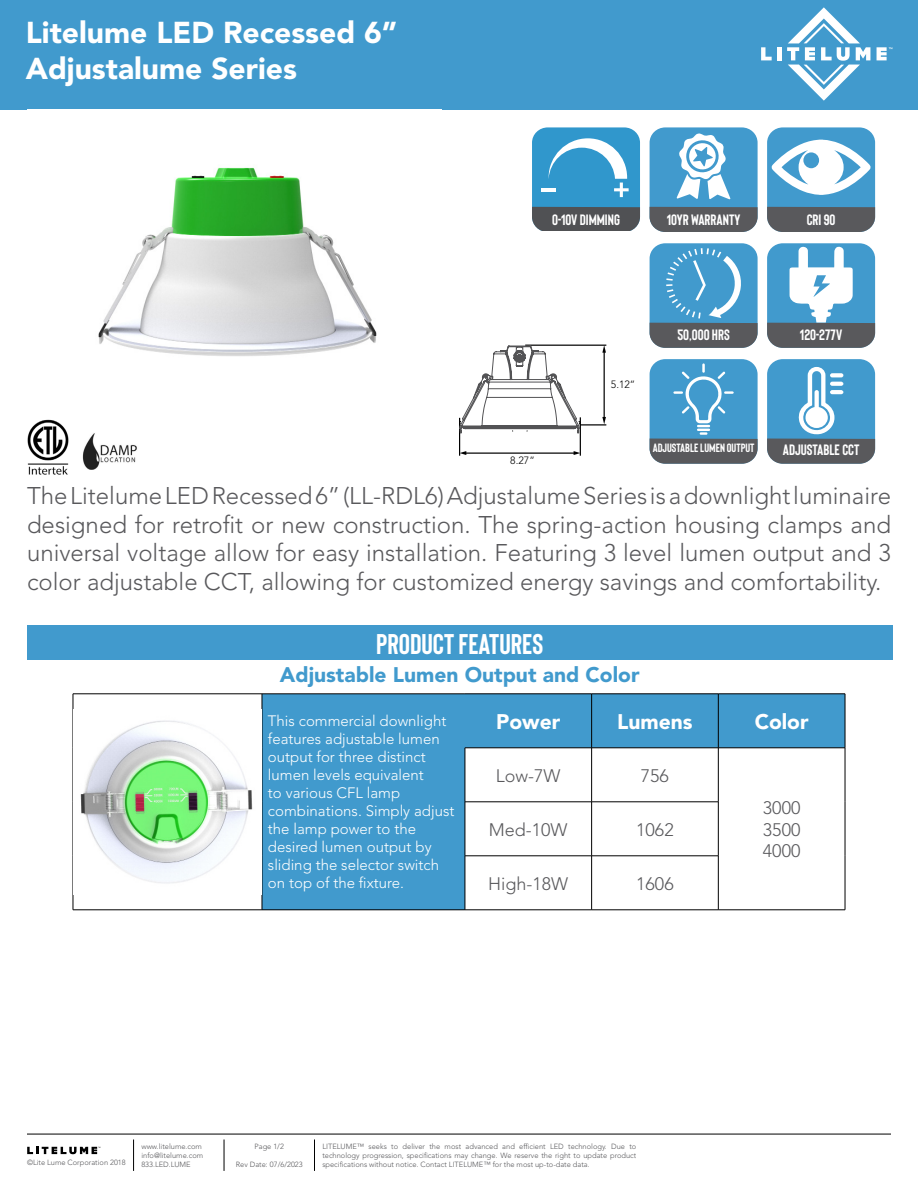
<style>
.page{position:relative;width:918px;height:1188px;background:#fff}
.page>*{position:absolute;margin:0;border:0;box-sizing:border-box;transform-origin:0 0}
.t1{font:900 30px/36px "Avenir LT Std";color:#fff}
.t2{font:700 28.5px "Bison";color:#fff}
.t3{font:300 24px/28.8px "Avenir LT Std";color:#59595c;text-align:justify}
.t4{font:900 21px "Avenir LT Std";color:#419acd}
.t5{font:900 21px "Avenir LT Std";color:#fff}
.t6{font:300 18px/21.6px "Avenir LT Std";color:#59595c;text-align:justify}
.t7{font:300 15px/18px "Avenir LT Std";color:#fff}
.t8{font:700 15px "Bison";color:#fff}
.t9{font:700 12px "Bison";color:#fff}
.t10{font:300 10.5px "Avenir LT Std";color:#000}
.t11{font:300 7.5px/9px "Avenir LT Std";color:#59595c;text-align:justify}
</style>
<div class="page">
<div style="left:0;top:0;width:918px;height:110px;background:#419acd"></div>
<svg style="left:761px;top:47px;width:11px;height:13px"></svg>
<div style="left:777px;top:47px;width:5px;height:13px;background:#fff"></div>
<svg style="left:787px;top:7px;width:83px;height:94px"></svg>
<svg style="left:877px;top:47px;width:16px;height:13px"></svg>
<hr style="left:27px;top:1134px;width:864px;height:1px;background:#000">
<hr style="left:133px;top:1140px;width:1px;height:31px;background:#000">
<hr style="left:224px;top:1140px;width:1px;height:31px;background:#000">
<hr style="left:314px;top:1140px;width:1px;height:31px;background:#000">
<svg style="left:27px;top:1147px;width:73px;height:7px"></svg>
<img style="left:46px;top:167px;width:331px;height:253px">
<div style="left:27px;top:625px;width:865px;height:35px;background:#419acd"></div>
<div style="left:262px;top:694px;width:203px;height:216px;background:#419acd"></div>
<div style="left:465px;top:695px;width:380px;height:53px;background:#419acd"></div>
<hr style="left:73px;top:694px;width:189px;height:1px;background:#000">
<hr style="left:73px;top:694px;width:1px;height:54px;background:#000">
<hr style="left:73px;top:748px;width:1px;height:54px;background:#000">
<hr style="left:73px;top:802px;width:1px;height:54px;background:#000">
<hr style="left:73px;top:856px;width:1px;height:54px;background:#000">
<hr style="left:73px;top:910px;width:189px;height:1px;background:#000">
<hr style="left:262px;top:694px;width:203px;height:1px;background:#000">
<hr style="left:262px;top:694px;width:1px;height:54px;background:#000">
<hr style="left:465px;top:694px;width:127px;height:1px;background:#000">
<hr style="left:592px;top:694px;width:126px;height:1px;background:#000">
<hr style="left:591px;top:694px;width:1px;height:54px;background:#000">
<hr style="left:718px;top:694px;width:127px;height:1px;background:#000">
<hr style="left:718px;top:694px;width:1px;height:54px;background:#000">
<hr style="left:845px;top:694px;width:1px;height:54px;background:#000">
<hr style="left:262px;top:748px;width:1px;height:54px;background:#000">
<hr style="left:465px;top:748px;width:127px;height:1px;background:#000">
<hr style="left:465px;top:748px;width:1px;height:54px;background:#000">
<hr style="left:592px;top:748px;width:126px;height:1px;background:#000">
<hr style="left:591px;top:748px;width:1px;height:54px;background:#000">
<hr style="left:718px;top:748px;width:127px;height:1px;background:#000">
<hr style="left:718px;top:748px;width:1px;height:54px;background:#000">
<hr style="left:845px;top:748px;width:1px;height:54px;background:#000">
<hr style="left:262px;top:802px;width:1px;height:54px;background:#000">
<hr style="left:465px;top:802px;width:127px;height:1px;background:#000">
<hr style="left:465px;top:802px;width:1px;height:54px;background:#000">
<hr style="left:592px;top:802px;width:126px;height:1px;background:#000">
<hr style="left:591px;top:802px;width:1px;height:54px;background:#000">
<hr style="left:718px;top:802px;width:1px;height:54px;background:#000">
<hr style="left:845px;top:802px;width:1px;height:54px;background:#000">
<hr style="left:262px;top:856px;width:1px;height:54px;background:#000">
<hr style="left:845px;top:856px;width:1px;height:54px;background:#000">
<hr style="left:465px;top:856px;width:127px;height:1px;background:#000">
<hr style="left:465px;top:856px;width:1px;height:54px;background:#000">
<hr style="left:592px;top:856px;width:126px;height:1px;background:#000">
<hr style="left:591px;top:856px;width:1px;height:54px;background:#000">
<hr style="left:718px;top:856px;width:1px;height:54px;background:#000">
<hr style="left:262px;top:910px;width:203px;height:1px;background:#000">
<hr style="left:465px;top:910px;width:127px;height:1px;background:#000">
<hr style="left:592px;top:910px;width:126px;height:1px;background:#000">
<hr style="left:718px;top:910px;width:127px;height:1px;background:#000">
<img style="left:80px;top:720px;width:173px;height:164px">
<div style="left:650px;top:127px;width:108px;height:105px;background:#419acd;border-radius:15px"></div>
<div style="left:650px;top:207px;width:108px;height:25px;background:#59595c"></div>
<svg style="left:677px;top:133px;width:53px;height:66px"></svg>
<div style="left:650px;top:243px;width:108px;height:105px;background:#419acd;border-radius:15px"></div>
<svg style="left:650px;top:248px;width:108px;height:100px"></svg>
<div style="left:650px;top:359px;width:108px;height:105px;background:#419acd;border-radius:15px"></div>
<svg style="left:650px;top:363px;width:108px;height:101px"></svg>
<div style="left:767px;top:359px;width:108px;height:105px;background:#419acd;border-radius:15px"></div>
<svg style="left:767px;top:367px;width:108px;height:97px"></svg>
<div style="left:767px;top:243px;width:108px;height:105px;background:#419acd;border-radius:15px"></div>
<svg style="left:767px;top:246px;width:108px;height:102px"></svg>
<div style="left:767px;top:127px;width:108px;height:105px;background:#419acd;border-radius:15px"></div>
<div style="left:767px;top:207px;width:108px;height:25px;background:#59595c"></div>
<svg style="left:772px;top:140px;width:98px;height:55px"></svg>
<img style="left:82px;top:433px;width:55px;height:37px">
<img style="left:27px;top:420px;width:42px;height:54px">
<hr style="left:580px;top:417px;width:1px;height:39px;background:#000">
<hr style="left:459px;top:418px;width:1px;height:38px;background:#000">
<hr style="left:465px;top:453px;width:110px;height:1px;background:#000">
<svg style="left:574px;top:451px;width:6px;height:4px"></svg>
<svg style="left:460px;top:451px;width:6px;height:4px"></svg>
<hr style="left:525px;top:345px;width:81px;height:1px;background:#000">
<hr style="left:580px;top:424px;width:26px;height:2px;background:#000">
<hr style="left:604px;top:351px;width:1px;height:67px;background:#000">
<svg style="left:602px;top:417px;width:4px;height:7px"></svg>
<svg style="left:602px;top:345px;width:4px;height:8px"></svg>
<svg style="left:459px;top:345px;width:121px;height:88px"></svg>
<svg style="left:533px;top:127px;width:107px;height:103px;background:#4d92b7"></svg>
<hr style="left:541px;top:188px;width:15px;height:3px;background:#fff">
<h1 class="t1" style="left:26px;top:14px;width:373px">Litelume LED Recessed 6”<br>Adjustalume Series</h1>
<h3 class="t8" style="left:552px;top:211px;width:69px">0-10V DIMMING</h3>
<h3 class="t8" style="left:667px;top:211px;width:75px">10YR WARRANTY</h3>
<h3 class="t8" style="left:807px;top:211px;width:30px">CRI 90</h3>
<h3 class="t10" style="left:510px;top:454px;width:26px">8.27”</h3>
<h3 class="t10" style="left:611px;top:378px;width:26px">5.12”</h3>
<h3 class="t8" style="left:677px;top:327px;width:54px">50,000 HRS</h3>
<h3 class="t8" style="left:800px;top:327px;width:44px">120-277V</h3>
<h3 class="t9" style="left:653px;top:442px;width:103px">ADJUSTABLE LUMEN OUTPUT</h3>
<h3 class="t8" style="left:783px;top:441px;width:78px">ADJUSTABLE CCT</h3>
<p class="t3" style="left:27px;top:481px;width:866px">The Litelume LED Recessed 6” (LL-RDL6) Adjustalume Series is a downlight luminaire designed for retrofit or new construction. The spring-action housing clamps and universal voltage allow for easy installation. Featuring 3 level lumen output and 3 color adjustable CCT, allowing for customized energy savings and comfortability.</p>
<h2 class="t2" style="left:376px;top:628px;width:168px">PRODUCT FEATURES</h2>
<h3 class="t4" style="left:280px;top:662px;width:361px">Adjustable Lumen Output and Color</h3>
<p class="t7" style="left:268px;top:712px;width:188px">This commercial downlight features adjustable lumen output for three distinct lumen levels equivalent<br>to various CFL lamp combinations. Simply adjust the lamp power to the desired lumen output by sliding the selector switch on top of the fixture.</p>
<h3 class="t5" style="left:496px;top:709px;width:66px">Power</h3>
<h3 class="t5" style="left:617px;top:709px;width:77px">Lumens</h3>
<h3 class="t5" style="left:755px;top:709px;width:56px">Color</h3>
<h3 class="t6" style="left:496px;top:765px;width:66px">Low-7W</h3>
<h3 class="t6" style="left:641px;top:765px;width:30px">756</h3>
<h3 class="t6" style="left:763px;top:797px;width:39px">3000<br>3500<br>4000</h3>
<h3 class="t6" style="left:489px;top:819px;width:80px">Med-10W</h3>
<h3 class="t6" style="left:636px;top:819px;width:39px">1062</h3>
<h3 class="t6" style="left:488px;top:873px;width:82px">High-18W</h3>
<h3 class="t6" style="left:636px;top:873px;width:39px">1606</h3>
<p class="t11" style="left:141px;top:1142px;width:63px;text-align:left">www.litelume.com info@litelume.com<br>833.LED.LUME</p>
<p class="t11" style="left:255px;top:1142px;width:31px">Page 1/2</p>
<p class="t11" style="left:27px;top:1158px;width:100px">©Lite Lume Corporation 2018</p>
<p class="t11" style="left:236px;top:1160px;width:68px">Rev Date: 07/6/2023</p>
<p class="t11" style="left:322px;top:1142px;width:316px">LITELUME™ seeks to deliver the most advanced and efficient LED technology. Due to technology progression, specifications may change. We reserve the right to update product specifications without notice. Contact LITELUME™ for the most up-to-date data.</p>
</div>
